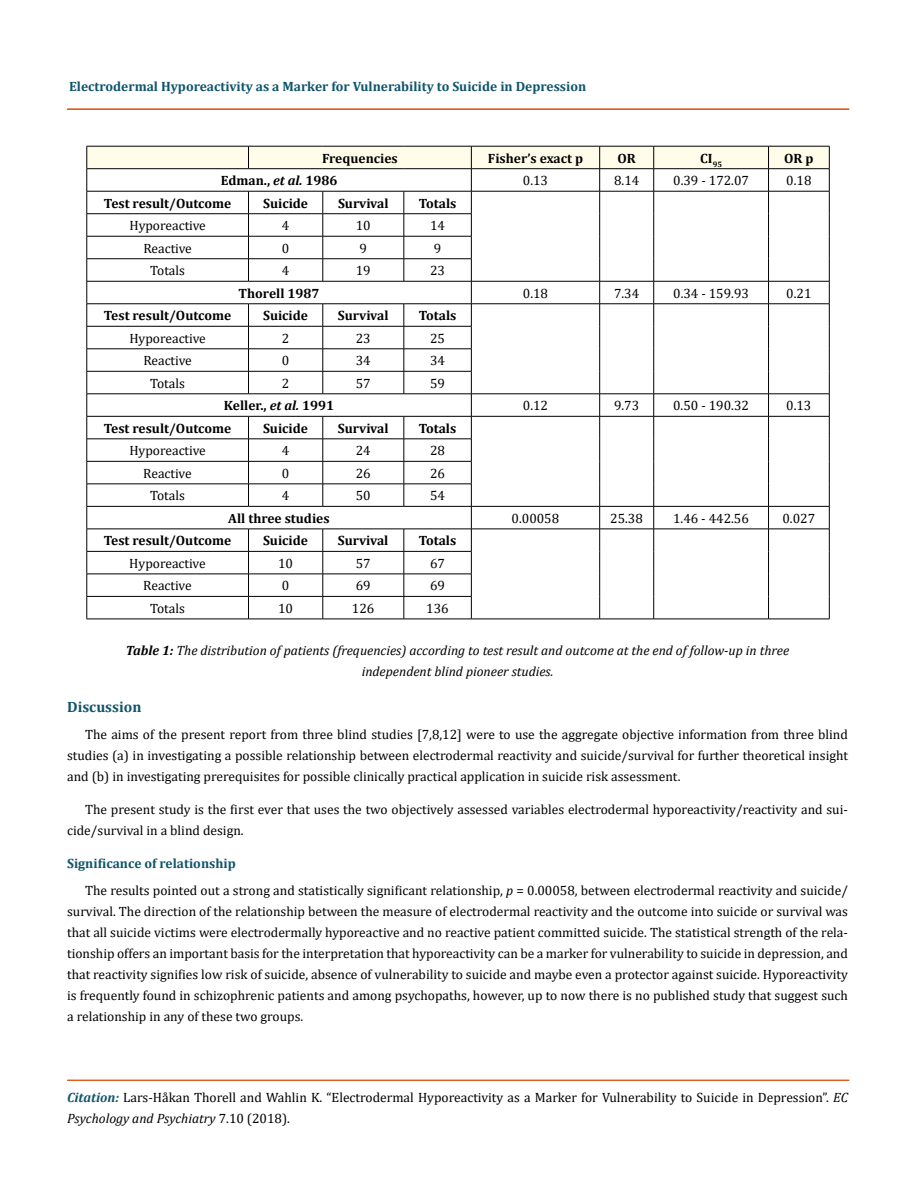
<style>
.page{position:relative;width:917px;height:1190px;background:#fff}
.page>*{position:absolute;margin:0;border:0;box-sizing:border-box;transform-origin:0 0}
.t1{font:700 15px "Cambria";color:#0e546a}
.t2{font:13.5px/21px "Cambria";color:#000}
.t3{font:700 13.5px "Cambria";color:#000}
.t4{font:italic 13.5px/21px "Cambria";color:#000;text-align:center}
.t5{font:700 13.5px "Cambria";color:#0e546a}
.s1{font-style:italic}
.s2{font-weight:700}
.s3{font-weight:700;color:#0e546a}
.s4{font-weight:700;font-style:italic;color:#0e546a}
</style>
<div class="page">
<div style="left:67px;top:109px;width:782px;height:1px;border:1px solid #e05d1a"></div>
<hr style="left:68px;top:1080px;width:781px;height:1px;background:#e05d1a">
<svg style="left:86px;top:146px;width:744px;height:472px"></svg>
<hr style="left:87px;top:618px;width:161px;height:1px;background:#000">
<hr style="left:248px;top:618px;width:75px;height:1px;background:#000">
<hr style="left:323px;top:618px;width:81px;height:1px;background:#000">
<hr style="left:404px;top:618px;width:67px;height:1px;background:#000">
<hr style="left:471px;top:618px;width:128px;height:1px;background:#000">
<hr style="left:599px;top:618px;width:54px;height:1px;background:#000">
<hr style="left:653px;top:618px;width:115px;height:1px;background:#000">
<hr style="left:768px;top:618px;width:61px;height:1px;background:#000">
<p class="t5" style="left:69px;top:77px;width:518px">Electrodermal Hyporeactivity as a Marker for Vulnerability to Suicide in Depression</p>
<p class="t3" style="left:322px;top:149px;width:77px">Frequencies</p>
<p class="t3" style="left:488px;top:149px;width:97px">Fisher’s exact p</p>
<p class="t3" style="left:617px;top:149px;width:20px">OR</p>
<p class="t3" style="left:700px;top:149px;width:23px">CI<sub>95</sub></p>
<p class="t3" style="left:784px;top:149px;width:31px">OR p</p>
<p class="t3" style="left:221px;top:171px;width:118px">Edman., <span class="s1">et al.</span> 1986</p>
<p class="t2" style="left:523px;top:170px;width:27px">0.13</p>
<p class="t2" style="left:614px;top:170px;width:27px">8.14</p>
<p class="t2" style="left:673px;top:170px;width:77px">0.39 - 172.07</p>
<p class="t2" style="left:786px;top:170px;width:27px">0.18</p>
<p class="t3" style="left:104px;top:194px;width:129px">Test result/Outcome</p>
<p class="t3" style="left:263px;top:194px;width:47px">Suicide</p>
<p class="t3" style="left:338px;top:194px;width:52px">Survival</p>
<p class="t3" style="left:419px;top:194px;width:39px">Totals</p>
<p class="t2" style="left:129px;top:215px;width:78px">Hyporeactive</p>
<p class="t2" style="left:282px;top:215px;width:9px">4</p>
<p class="t2" style="left:356px;top:215px;width:16px">10</p>
<p class="t2" style="left:430px;top:215px;width:16px">14</p>
<p class="t2" style="left:143px;top:237px;width:50px">Reactive</p>
<p class="t2" style="left:282px;top:237px;width:9px">0</p>
<p class="t2" style="left:359px;top:237px;width:9px">9</p>
<p class="t2" style="left:434px;top:237px;width:9px">9</p>
<p class="t2" style="left:150px;top:260px;width:36px">Totals</p>
<p class="t2" style="left:282px;top:260px;width:9px">4</p>
<p class="t2" style="left:356px;top:260px;width:16px">19</p>
<p class="t2" style="left:430px;top:260px;width:16px">23</p>
<p class="t3" style="left:238px;top:284px;width:82px">Thorell 1987</p>
<p class="t2" style="left:523px;top:283px;width:27px">0.18</p>
<p class="t2" style="left:614px;top:283px;width:27px">7.34</p>
<p class="t2" style="left:673px;top:283px;width:77px">0.34 - 159.93</p>
<p class="t2" style="left:786px;top:283px;width:27px">0.21</p>
<p class="t3" style="left:104px;top:306px;width:129px">Test result/Outcome</p>
<p class="t3" style="left:263px;top:306px;width:47px">Suicide</p>
<p class="t3" style="left:338px;top:306px;width:52px">Survival</p>
<p class="t3" style="left:419px;top:306px;width:39px">Totals</p>
<p class="t2" style="left:129px;top:328px;width:78px">Hyporeactive</p>
<p class="t2" style="left:282px;top:328px;width:9px">2</p>
<p class="t2" style="left:356px;top:328px;width:16px">23</p>
<p class="t2" style="left:430px;top:328px;width:16px">25</p>
<p class="t2" style="left:143px;top:350px;width:50px">Reactive</p>
<p class="t2" style="left:282px;top:350px;width:9px">0</p>
<p class="t2" style="left:356px;top:350px;width:16px">34</p>
<p class="t2" style="left:430px;top:350px;width:16px">34</p>
<p class="t2" style="left:150px;top:373px;width:36px">Totals</p>
<p class="t2" style="left:282px;top:373px;width:9px">2</p>
<p class="t2" style="left:356px;top:373px;width:16px">57</p>
<p class="t2" style="left:430px;top:373px;width:16px">59</p>
<p class="t3" style="left:224px;top:396px;width:112px">Keller., <span class="s1">et al.</span> 1991</p>
<p class="t2" style="left:523px;top:395px;width:27px">0.12</p>
<p class="t2" style="left:614px;top:395px;width:27px">9.73</p>
<p class="t2" style="left:673px;top:395px;width:77px">0.50 - 190.32</p>
<p class="t2" style="left:786px;top:395px;width:27px">0.13</p>
<p class="t3" style="left:104px;top:419px;width:129px">Test result/Outcome</p>
<p class="t3" style="left:263px;top:419px;width:47px">Suicide</p>
<p class="t3" style="left:338px;top:419px;width:52px">Survival</p>
<p class="t3" style="left:418px;top:419px;width:39px">Totals</p>
<p class="t2" style="left:129px;top:440px;width:78px">Hyporeactive</p>
<p class="t2" style="left:282px;top:440px;width:9px">4</p>
<p class="t2" style="left:356px;top:440px;width:16px">24</p>
<p class="t2" style="left:430px;top:440px;width:16px">28</p>
<p class="t2" style="left:143px;top:463px;width:50px">Reactive</p>
<p class="t2" style="left:282px;top:463px;width:9px">0</p>
<p class="t2" style="left:356px;top:463px;width:16px">26</p>
<p class="t2" style="left:430px;top:463px;width:16px">26</p>
<p class="t2" style="left:150px;top:485px;width:36px">Totals</p>
<p class="t2" style="left:282px;top:485px;width:9px">4</p>
<p class="t2" style="left:356px;top:485px;width:16px">50</p>
<p class="t2" style="left:430px;top:485px;width:16px">54</p>
<p class="t3" style="left:228px;top:509px;width:103px">All three studies</p>
<p class="t2" style="left:511px;top:508px;width:49px">0.00058</p>
<p class="t2" style="left:610px;top:508px;width:34px">25.38</p>
<p class="t2" style="left:673px;top:508px;width:77px">1.46 - 442.56</p>
<p class="t2" style="left:782px;top:508px;width:34px">0.027</p>
<p class="t3" style="left:104px;top:531px;width:129px">Test result/Outcome</p>
<p class="t3" style="left:263px;top:531px;width:47px">Suicide</p>
<p class="t3" style="left:338px;top:531px;width:52px">Survival</p>
<p class="t3" style="left:418px;top:531px;width:39px">Totals</p>
<p class="t2" style="left:129px;top:553px;width:78px">Hyporeactive</p>
<p class="t2" style="left:278px;top:553px;width:16px">10</p>
<p class="t2" style="left:356px;top:553px;width:16px">57</p>
<p class="t2" style="left:430px;top:553px;width:16px">67</p>
<p class="t2" style="left:143px;top:575px;width:50px">Reactive</p>
<p class="t2" style="left:282px;top:575px;width:9px">0</p>
<p class="t2" style="left:356px;top:575px;width:16px">69</p>
<p class="t2" style="left:430px;top:575px;width:16px">69</p>
<p class="t2" style="left:150px;top:598px;width:36px">Totals</p>
<p class="t2" style="left:278px;top:598px;width:16px">10</p>
<p class="t2" style="left:352px;top:598px;width:24px">126</p>
<p class="t2" style="left:426px;top:598px;width:24px">136</p>
<p class="t4" style="left:126px;top:639px;width:665px"><span class="s2">Table 1:</span> The distribution of patients (frequencies) according to test result and outcome at the end of follow-up in three independent blind pioneer studies.</p>
<p class="t1" style="left:67px;top:696px;width:76px">Discussion</p>
<p class="t2" style="left:67px;top:723px;width:782px;text-align:justify;text-indent:18px">The aims of the present report from three blind studies [7,8,12] were to use the aggregate objective information from three blind studies (a) in investigating a possible relationship between electrodermal reactivity and suicide/survival for further theoretical insight and (b) in investigating prerequisites for possible clinically practical application in suicide risk assessment.</p>
<p class="t2" style="left:67px;top:798px;width:782px;text-indent:18px">The present study is the first ever that uses the two objectively assessed variables electrodermal hyporeactivity/reactivity and sui&shy;cide/survival in a blind design.</p>
<p class="t2" style="left:85px;top:849px;width:764px;line-height:27px;text-indent:-18px"><span class="s3">Significance of relationship<br></span>The results pointed out a strong and statistically significant relationship, <span class="s1">p</span> = 0.00058, between electrodermal reactivity and suicide/</p>
<p class="t2" style="left:67px;top:900px;width:782px;text-align:justify">survival. The direction of the relationship between the measure of electrodermal reactivity and the outcome into suicide or survival was that all suicide victims were electrodermally hyporeactive and no reactive patient committed suicide. The statistical strength of the rela&shy;tionship offers an important basis for the interpretation that hyporeactivity can be a marker for vulnerability to suicide in depression, and that reactivity signifies low risk of suicide, absence of vulnerability to suicide and maybe even a protector against suicide. Hyporeactivity is frequently found in schizophrenic patients and among psychopaths, however, up to now there is no published study that suggest such a relationship in any of these two groups.</p>
<p class="t2" style="left:67px;top:1086px;width:782px"><span class="s4">Citation:</span> Lars-Håkan Thorell and Wahlin K. “Electrodermal Hyporeactivity as a Marker for Vulnerability to Suicide in Depression”. <span class="s1">EC<br>Psychology and Psychiatry</span> 7.10 (2018).</p>
</div>
